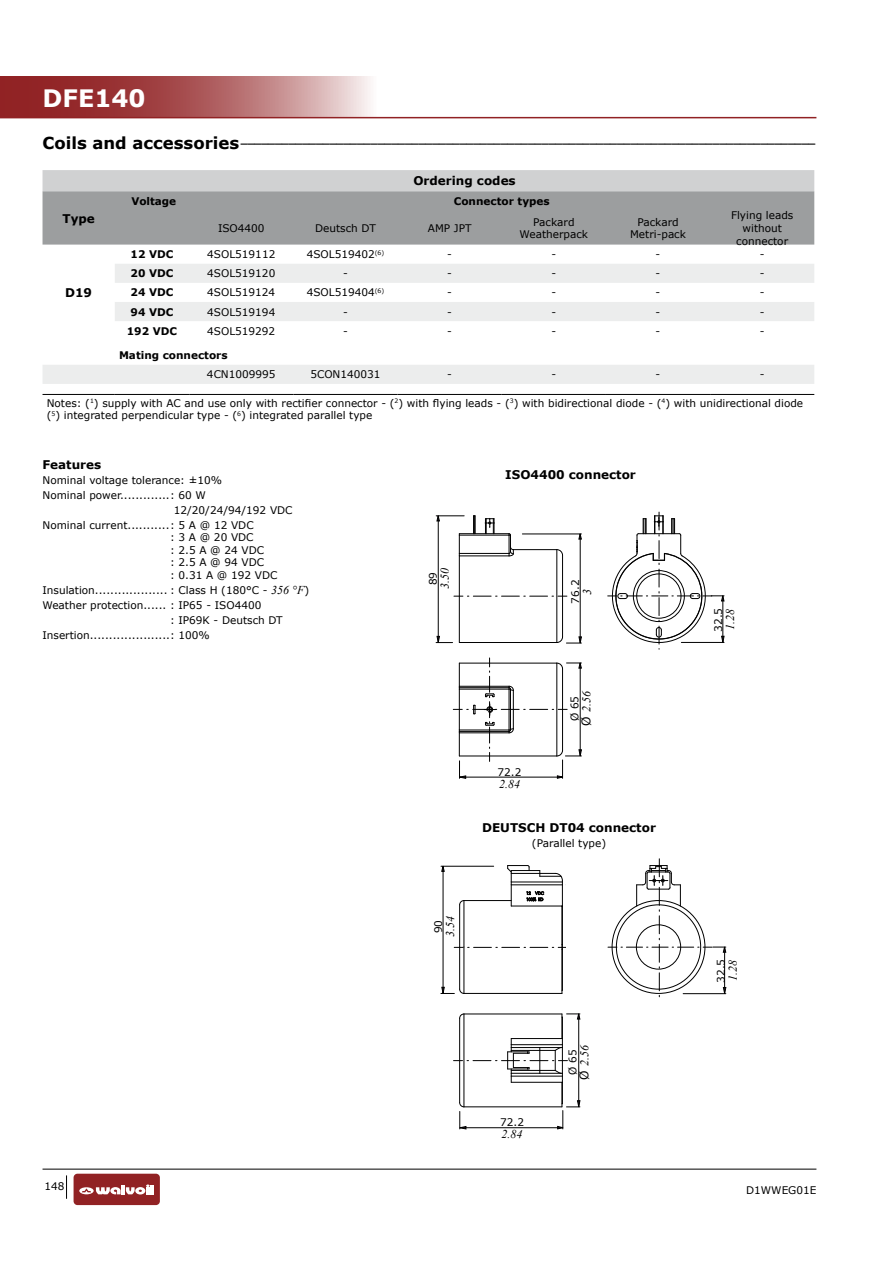
<style>
.page{position:relative;width:893px;height:1263px;background:#fff}
.page>*{position:absolute;margin:0;border:0;box-sizing:border-box;transform-origin:0 0}
.t1{font:700 24px "Verdana";color:#fff}
.t2{font:700 12px "Verdana";color:#000}
.t3{font:italic 12px "Times New Roman";color:#000}
.t4{font:10.5px/12.6px "Verdana";color:#000;text-align:center}
.t5{font:700 10.5px "Verdana";color:#000}
.t6{font:700 9.6px "Verdana";color:#000}
.s1{font-size:16.5px}
.s2{font-family:"Times New Roman";font-style:italic;font-size:12px}
.s3{font-family:"Verdana";font-style:normal}
</style>
<div class="page">
<svg style="left:0;top:77px;width:378px;height:40px;background:#b16465"></svg>
<hr style="left:0;top:117px;width:816px;height:1px;background:#912224">
<hr style="left:43px;top:1169px;width:773px;height:1px;background:#000">
<svg style="left:66px;top:1175px;width:1px;height:24px"></svg>
<div style="left:74px;top:1174px;width:86px;height:31px;background:#912224;border-radius:4px"></div>
<svg style="left:79px;top:1184px;width:75px;height:10px"></svg>
<hr style="left:580px;top:534px;width:1px;height:109px;background:#000">
<hr style="left:522px;top:534px;width:59px;height:1px;background:#000">
<svg style="left:578px;top:533px;width:4px;height:6px"></svg>
<hr style="left:438px;top:516px;width:1px;height:126px;background:#000">
<svg style="left:436px;top:636px;width:17px;height:7px"></svg>
<svg style="left:436px;top:515px;width:28px;height:6px"></svg>
<svg style="left:454px;top:596px;width:113px;height:1px"></svg>
<hr style="left:459px;top:642px;width:98px;height:1px;background:#000">
<hr style="left:513px;top:549px;width:44px;height:1px;background:#000">
<svg style="left:556px;top:549px;width:7px;height:7px"></svg>
<svg style="left:556px;top:636px;width:26px;height:8px"></svg>
<hr style="left:459px;top:555px;width:50px;height:1px;background:#000">
<hr style="left:459px;top:556px;width:1px;height:86px;background:#000">
<hr style="left:562px;top:555px;width:1px;height:82px;background:#000">
<hr style="left:459px;top:553px;width:50px;height:1px;background:#000">
<hr style="left:459px;top:533px;width:50px;height:1px;background:#000">
<hr style="left:459px;top:535px;width:50px;height:1px;background:#000">
<svg style="left:459px;top:534px;width:1px;height:22px"></svg>
<svg style="left:473px;top:515px;width:3px;height:19px"></svg>
<svg style="left:508px;top:533px;width:6px;height:24px"></svg>
<hr style="left:557px;top:550px;width:1px;height:92px;background:#000">
<svg style="left:485px;top:518px;width:10px;height:16px"></svg>
<svg style="left:453px;top:658px;width:129px;height:121px"></svg>
<div style="left:487px;top:706px;width:6px;height:7px;border:1px solid #000;border-radius:2px"></div>
<svg style="left:607px;top:512px;width:117px;height:137px"></svg>
<hr style="left:443px;top:866px;width:1px;height:127px;background:#000">
<hr style="left:441px;top:866px;width:53px;height:1px;background:#000">
<svg style="left:441px;top:866px;width:4px;height:6px"></svg>
<svg style="left:441px;top:987px;width:23px;height:7px"></svg>
<svg style="left:459px;top:900px;width:5px;height:5px"></svg>
<hr style="left:464px;top:993px;width:98px;height:1px;background:#000">
<hr style="left:464px;top:900px;width:47px;height:1px;background:#000">
<hr style="left:459px;top:905px;width:1px;height:42px;background:#000">
<hr style="left:459px;top:947px;width:1px;height:42px;background:#000">
<hr style="left:562px;top:949px;width:1px;height:41px;background:#000">
<hr style="left:562px;top:906px;width:1px;height:38px;background:#000">
<svg style="left:454px;top:944px;width:112px;height:6px"></svg>
<svg style="left:507px;top:865px;width:59px;height:42px"></svg>
<hr style="left:464px;top:900px;width:1px;height:47px;background:#000">
<hr style="left:464px;top:947px;width:1px;height:46px;background:#000">
<svg style="left:453px;top:1013px;width:127px;height:116px"></svg>
<hr style="left:464px;top:1014px;width:1px;height:93px;background:#000">
<svg style="left:608px;top:859px;width:118px;height:139px"></svg>
<svg style="left:43px;top:170px;width:771px;height:75px;background:#abadae"></svg>
<svg style="left:43px;top:264px;width:771px;height:120px"></svg>
<hr style="left:43px;top:394px;width:72px;height:1px;background:#000">
<hr style="left:115px;top:394px;width:74px;height:1px;background:#000">
<hr style="left:189px;top:394px;width:104px;height:1px;background:#000">
<hr style="left:293px;top:394px;width:105px;height:1px;background:#000">
<hr style="left:398px;top:394px;width:104px;height:1px;background:#000">
<hr style="left:502px;top:394px;width:104px;height:1px;background:#000">
<hr style="left:606px;top:394px;width:104px;height:1px;background:#000">
<hr style="left:710px;top:394px;width:104px;height:1px;background:#000">
<h1 class="t1" style="left:43px;top:81px;width:105px">DFE140</h1>
<p class="t6" style="left:43px;top:133px;width:774px"><span class="s1">Coils and accessories</span> ____________________________________________________________________________________</p>
<p class="t2" style="left:62px;top:210px;width:34px">Type</p>
<p class="t2" style="left:413px;top:172px;width:104px">Ordering codes</p>
<p class="t5" style="left:131px;top:194px;width:46px">Voltage</p>
<p class="t5" style="left:454px;top:194px;width:97px">Connector types</p>
<p class="t4" style="left:218px;top:222px;width:48px">ISO4400</p>
<p class="t4" style="left:315px;top:222px;width:62px">Deutsch DT</p>
<p class="t4" style="left:428px;top:222px;width:45px">AMP JPT</p>
<p class="t4" style="left:520px;top:215px;width:70px">Packard<br>Weatherpack</p>
<p class="t4" style="left:630px;top:215px;width:57px">Packard<br>Metri-pack</p>
<p class="t4" style="left:731px;top:209px;width:64px">Flying leads without connector</p>
<p class="t5" style="left:131px;top:247px;width:44px">12 VDC</p>
<p class="t4" style="left:207px;top:248px;width:70px">4SOL519112</p>
<p class="t4" style="left:307px;top:248px;width:79px">4SOL519402<sup>(6)</sup></p>
<p class="t4" style="left:447px;top:248px;width:6px">-</p>
<p class="t4" style="left:551px;top:248px;width:6px">-</p>
<p class="t4" style="left:656px;top:248px;width:6px">-</p>
<p class="t4" style="left:760px;top:248px;width:6px">-</p>
<p class="t5" style="left:131px;top:266px;width:44px">20 VDC</p>
<p class="t4" style="left:207px;top:267px;width:70px">4SOL519120</p>
<p class="t4" style="left:343px;top:267px;width:6px">-</p>
<p class="t4" style="left:447px;top:267px;width:6px">-</p>
<p class="t4" style="left:551px;top:267px;width:6px">-</p>
<p class="t4" style="left:656px;top:267px;width:6px">-</p>
<p class="t4" style="left:760px;top:267px;width:6px">-</p>
<p class="t5" style="left:131px;top:285px;width:44px">24 VDC</p>
<p class="t4" style="left:207px;top:286px;width:70px">4SOL519124</p>
<p class="t4" style="left:307px;top:286px;width:79px">4SOL519404<sup>(6)</sup></p>
<p class="t4" style="left:447px;top:286px;width:6px">-</p>
<p class="t4" style="left:551px;top:286px;width:6px">-</p>
<p class="t4" style="left:656px;top:286px;width:6px">-</p>
<p class="t4" style="left:760px;top:286px;width:6px">-</p>
<p class="t5" style="left:131px;top:304px;width:44px">94 VDC</p>
<p class="t4" style="left:207px;top:305px;width:70px">4SOL519194</p>
<p class="t4" style="left:343px;top:305px;width:6px">-</p>
<p class="t4" style="left:447px;top:305px;width:6px">-</p>
<p class="t4" style="left:551px;top:305px;width:6px">-</p>
<p class="t4" style="left:656px;top:305px;width:6px">-</p>
<p class="t4" style="left:760px;top:305px;width:6px">-</p>
<p class="t5" style="left:127px;top:323px;width:52px">192 VDC</p>
<p class="t4" style="left:207px;top:324px;width:70px">4SOL519292</p>
<p class="t4" style="left:343px;top:324px;width:6px">-</p>
<p class="t4" style="left:447px;top:324px;width:6px">-</p>
<p class="t4" style="left:551px;top:324px;width:6px">-</p>
<p class="t4" style="left:656px;top:324px;width:6px">-</p>
<p class="t4" style="left:760px;top:324px;width:6px">-</p>
<p class="t5" style="left:119px;top:347px;width:110px">Mating connectors</p>
<p class="t4" style="left:207px;top:368px;width:70px">4CN1009995</p>
<p class="t4" style="left:310px;top:368px;width:72px">5CON140031</p>
<p class="t4" style="left:447px;top:368px;width:6px">-</p>
<p class="t4" style="left:551px;top:368px;width:6px">-</p>
<p class="t4" style="left:656px;top:368px;width:6px">-</p>
<p class="t4" style="left:760px;top:368px;width:6px">-</p>
<p class="t4" style="left:47px;top:396px;width:758px;text-align:left">Notes: (<sup>1</sup>) supply with AC and use only with rectifier connector - (<sup>2</sup>) with flying leads - (<sup>3</sup>) with bidirectional diode - (<sup>4</sup>) with unidirectional diode (<sup>5</sup>) integrated perpendicular type - (<sup>6</sup>) integrated parallel type</p>
<p class="t2" style="left:65px;top:284px;width:29px">D19</p>
<p class="t2" style="left:43px;top:456px;width:60px">Features</p>
<p class="t4" style="left:43px;top:473px;width:181px">Nominal voltage tolerance: ±10%</p>
<p class="t4" style="left:43px;top:488px;width:165px">Nominal power.............: 60 W</p>
<p class="t4" style="left:174px;top:503px;width:120px">12/20/24/94/192 VDC</p>
<p class="t4" style="left:43px;top:518px;width:213px">Nominal current...........: 5 A @ 12 VDC</p>
<p class="t4" style="left:170px;top:531px;width:109px;text-align:left">: 3 A @ 20 VDC<br>: 2.5 A @ 24 VDC<br>: 2.5 A @ 94 VDC<br>: 0.31 A @ 192 VDC</p>
<p class="t4" style="left:43px;top:584px;width:268px">Insulation................... : Class H (180°C - <span class="s2">356 °F</span>)</p>
<p class="t4" style="left:43px;top:599px;width:220px">Weather protection...... : IP65 - ISO4400</p>
<p class="t4" style="left:170px;top:614px;width:114px">: IP69K - Deutsch DT</p>
<p class="t4" style="left:43px;top:629px;width:169px">Insertion.....................: 100%</p>
<p class="t4" style="left:45px;top:1180px;width:22px">148</p>
<p class="t2" style="left:505px;top:466px;width:132px">ISO4400 connector</p>
<p class="t4" style="left:426px;top:585px;width:15px;rotate:-90deg">89</p>
<p class="t3" style="left:436px;top:589px;width:22px;rotate:-90deg">3.50</p>
<p class="t4" style="left:569px;top:604px;width:25px;rotate:-90deg">76.2</p>
<p class="t3" style="left:579px;top:595px;width:7px;rotate:-90deg">3</p>
<p class="t4" style="left:432px;top:933px;width:15px;rotate:-90deg">90</p>
<p class="t3" style="left:442px;top:937px;width:22px;rotate:-90deg">3.54</p>
<p class="t4" style="left:498px;top:766px;width:25px">72.2</p>
<p class="t3" style="left:499px;top:775px;width:22px">2.84</p>
<p class="t4" style="left:568px;top:721px;width:27px;rotate:-90deg">Ø 65</p>
<p class="t3" style="left:578px;top:726px;width:36px;rotate:-90deg"><span class="s3">Ø</span> 2.56</p>
<p class="t2" style="left:482px;top:819px;width:175px">DEUTSCH DT04 connector</p>
<p class="t4" style="left:532px;top:837px;width:76px">(Parallel type)</p>
<p class="t4" style="left:500px;top:1116px;width:25px">72.2</p>
<p class="t3" style="left:502px;top:1126px;width:22px">2.84</p>
<p class="t4" style="left:566px;top:1075px;width:27px;rotate:-90deg">Ø 65</p>
<p class="t3" style="left:576px;top:1080px;width:36px;rotate:-90deg"><span class="s3">Ø</span> 2.56</p>
<p class="t4" style="left:712px;top:632px;width:25px;rotate:-90deg">32.5</p>
<p class="t3" style="left:722px;top:630px;width:22px;rotate:-90deg">1.28</p>
<p class="t4" style="left:715px;top:983px;width:25px;rotate:-90deg">32.5</p>
<p class="t3" style="left:725px;top:981px;width:22px;rotate:-90deg">1.28</p>
<p class="t4" style="left:746px;top:1184px;width:72px">D1WWEG01E</p>
</div>
